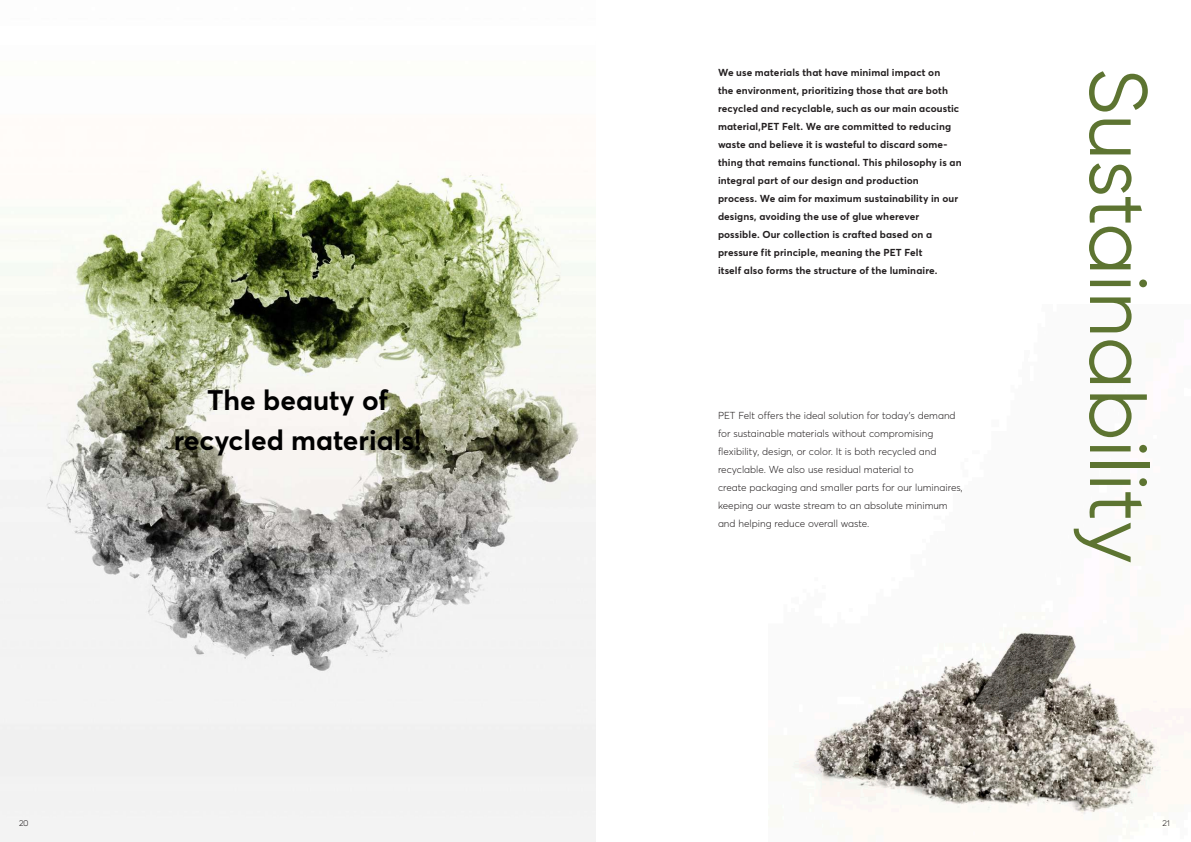
<style>
.page{position:relative;width:1191px;height:842px;background:#fff}
.page>*{position:absolute;margin:0;border:0;box-sizing:border-box;transform-origin:0 0}
.t1{font:81.2px "Gilroy";color:#5d7431}
.t2{font:700 27.9px/40px "Averta";color:#000;text-align:center}
.t3{font:700 10px/18px "Averta";letter-spacing:.01em;color:#231f20}
.t4{font:300 10px/18px "Averta";color:#231f20}
.t5{font:8px "Uni Sans Book";color:#231f20}
</style>
<div class="page">
<img style="left:792px;top:631px;width:371px;height:186px">
<img style="left:0;top:168px;width:595px;height:674px">
<h2 class="t2" style="left:174px;top:380px;width:249px">The beauty of recycled materials!</h2>
<p class="t3" style="left:718px;top:63px;width:224px">We use materials that have minimal impact on</p>
<h1 class="t1" style="left:1168px;top:68px;width:497px;rotate:90deg">Sustainability</h1>
<p class="t3" style="left:718px;top:81px;width:245px">the environment, prioritizing those that are both recycled and recyclable, such as our main acoustic material,PET Felt. We are committed to reducing waste and believe it is wasteful to discard some&shy;thing that remains functional. This philosophy is an integral part of our design and production<br>process. We aim for maximum sustainability in our designs, avoiding the use of glue wherever possible. Our collection is crafted based on a pressure fit principle, meaning the PET Felt<br>itself also forms the structure of the luminaire.</p>
<p class="t4" style="left:718px;top:406px;width:246px">PET Felt offers the ideal solution for today’s demand for sustainable materials without compromising flexibility, design, or color. It is both recycled and recyclable. We also use residual material to<br>create packaging and smaller parts for our luminaires, keeping our waste stream to an absolute minimum and helping reduce overall waste.</p>
<p class="t5" style="left:19px;top:818px;width:11px">20</p>
<p class="t5" style="left:1162px;top:818px;width:9px">21</p>
</div>
